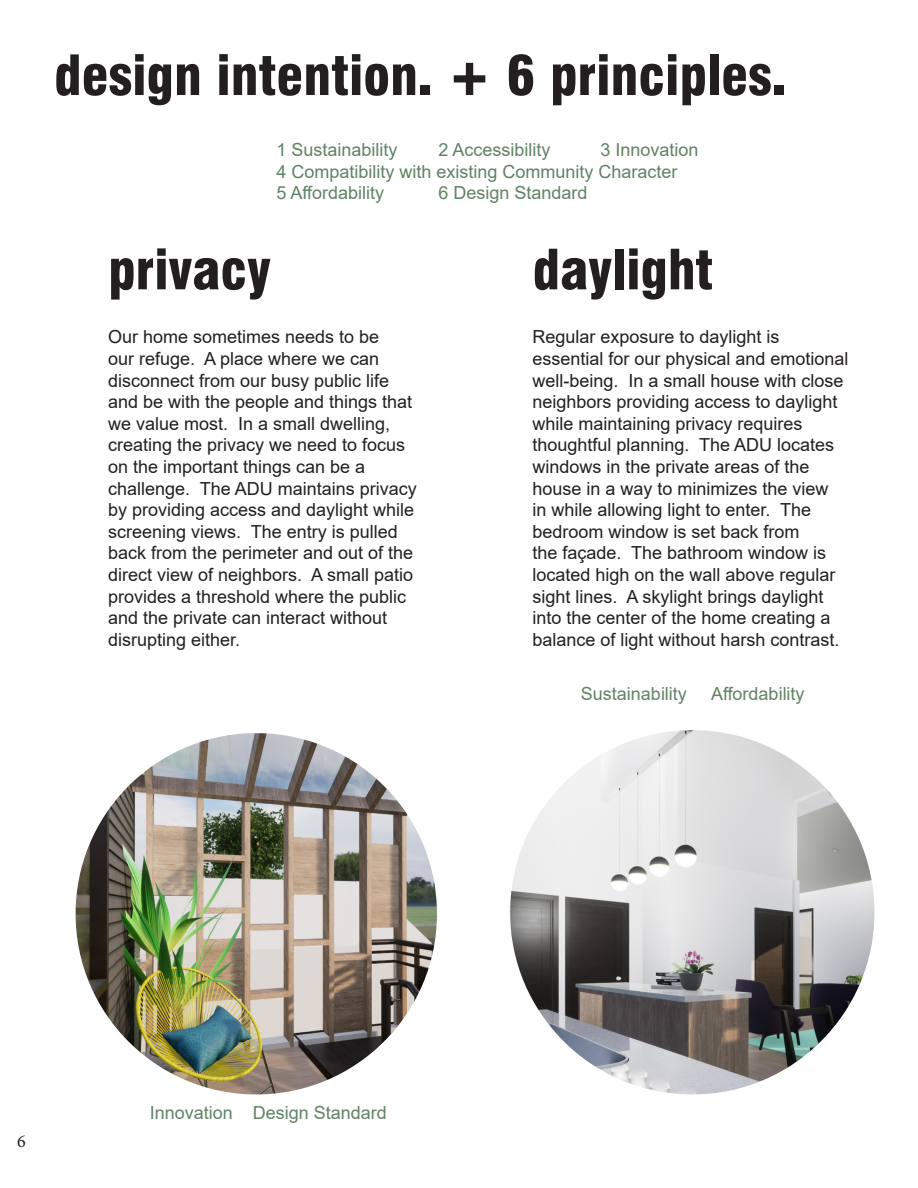
<style>
.page{position:relative;width:918px;height:1188px;background:#fff}
.page>*{position:absolute;margin:0;border:0;box-sizing:border-box;transform-origin:0 0}
.t1{font:900 condensed 54px "Swiss 721 BT";color:#231f20}
.t2{font:18px/21.6px "Arial";color:#231f20}
.t3{font:18px "Arial";color:#618264}
.t4{font:18px "Minion Pro";color:#231f20}
</style>
<div class="page">
<img style="left:76px;top:733px;width:361px;height:361px;border-radius:179px">
<img style="left:510px;top:730px;width:364px;height:364px;border-radius:182px">
<p class="t1" style="left:54px;top:43px;width:734px">design intention. + 6 principles.</p>
<p class="t3" style="left:276px;top:137px;width:123px">1 Sustainability</p>
<p class="t3" style="left:438px;top:137px;width:114px">2 Accessibility</p>
<p class="t3" style="left:600px;top:137px;width:100px">3 Innovation</p>
<p class="t3" style="left:276px;top:159px;width:403px">4 Compatibility with existing Community Character</p>
<p class="t3" style="left:276px;top:181px;width:109px">5 Affordability</p>
<p class="t3" style="left:438px;top:181px;width:151px">6 Design Standard</p>
<p class="t1" style="left:108px;top:237px;width:164px">privacy</p>
<p class="t1" style="left:532px;top:237px;width:182px">daylight</p>
<p class="t2" style="left:108px;top:326px;width:310px">Our home sometimes needs to be<br>our refuge. A place where we can disconnect from our busy public life and be with the people and things that we value most. In a small dwelling, creating the privacy we need to focus on the important things can be a challenge. The ADU maintains privacy by providing access and daylight while screening views. The entry is pulled back from the perimeter and out of the direct view of neighbors. A small patio provides a threshold where the public and the private can interact without disrupting either.</p>
<p class="t2" style="left:532px;top:326px;width:318px">Regular exposure to daylight is essential for our physical and emotional well-being. In a small house with close neighbors providing access to daylight while maintaining privacy requires thoughtful planning. The ADU locates windows in the private areas of the house in a way to minimizes the view<br>in while allowing light to enter. The bedroom window is set back from<br>the façade. The bathroom window is located high on the wall above regular sight lines. A skylight brings daylight into the center of the home creating a balance of light without harsh contrast.</p>
<p class="t3" style="left:581px;top:681px;width:108px">Sustainability</p>
<p class="t3" style="left:711px;top:681px;width:95px">Affordability</p>
<p class="t4" style="left:17px;top:1129px;width:10px">6</p>
<p class="t3" style="left:150px;top:1100px;width:239px">Innovation Design Standard</p>
</div>
